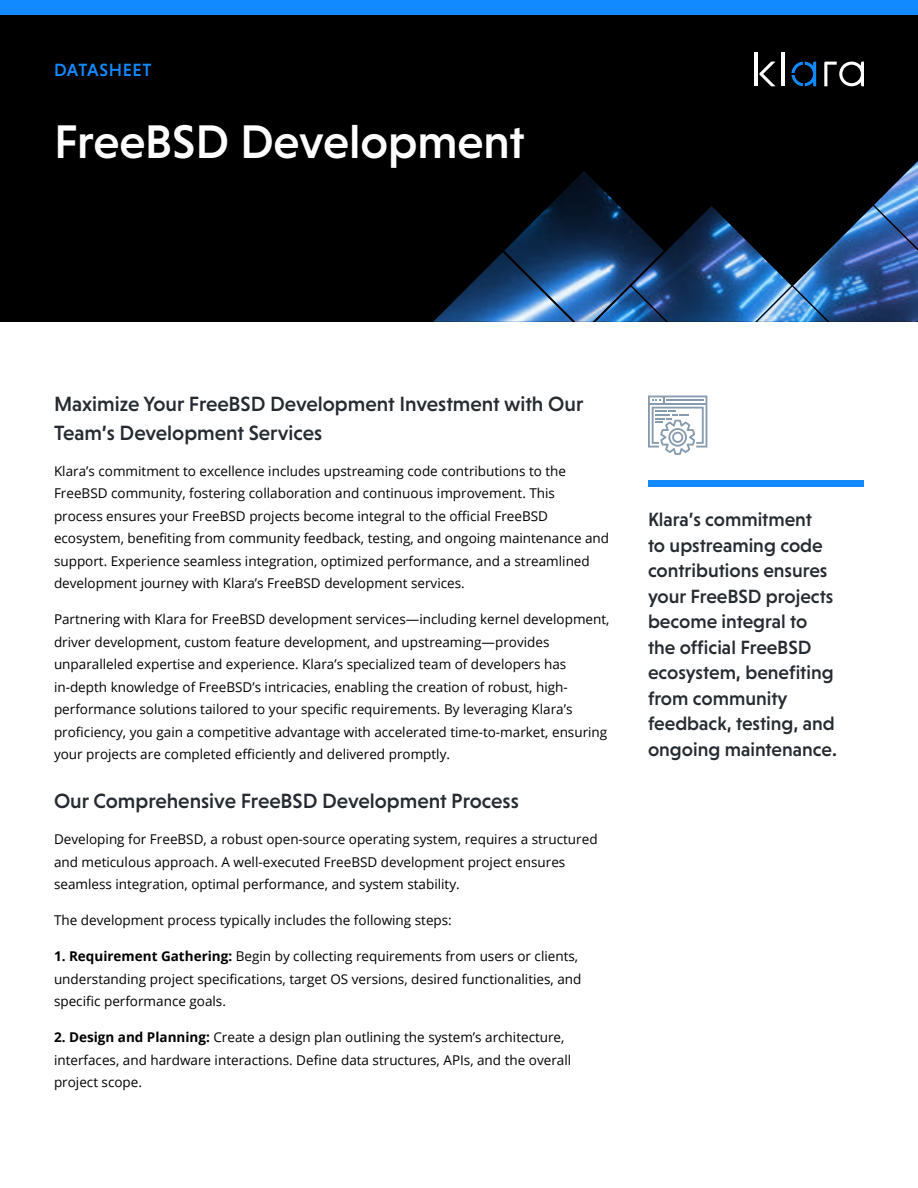
<style>
.page{position:relative;width:918px;height:1188px;background:#fff}
.page>*{position:absolute;margin:0;border:0;box-sizing:border-box;transform-origin:0 0}
.t1{font:500 48px "Niveau Grotesk";color:#fff}
.t2{font:500 21px/28.5px "Niveau Grotesk";color:#262b31}
.t3{font:500 19.5px/25.5px "Niveau Grotesk";color:#262b31}
.t4{font:500 18px "Niveau Grotesk";letter-spacing:.035em;color:#128aff}
.t5{font:13.5px/22.5px "Open Sans";color:#000}
.s1{font-weight:700}
</style>
<div class="page">
<div style="left:0;top:0;width:918px;height:322px;background:#000"></div>
<div style="left:0;top:0;width:918px;height:15px;background:#128aff"></div>
<svg style="left:791px;top:62px;width:25px;height:24px"></svg>
<hr style="left:782px;top:52px;width:3px;height:34px;background:#fff">
<hr style="left:754px;top:52px;width:4px;height:34px;background:#fff">
<svg style="left:759px;top:62px;width:16px;height:24px"></svg>
<svg style="left:824px;top:61px;width:40px;height:25px"></svg>
<svg style="left:648px;top:396px;width:59px;height:59px"></svg>
<div style="left:648px;top:480px;width:216px;height:7px;background:#128aff"></div>
<svg style="left:434px;top:161px;width:484px;height:161px"></svg>
<h3 class="t4" style="left:54px;top:60px;width:99px">DATASHEET</h3>
<h1 class="t1" style="left:54px;top:114px;width:472px">FreeBSD Development</h1>
<h2 class="t2" style="left:54px;top:390px;width:531px">Maximize Your FreeBSD Development Investment with Our<br>Team’s Development Services</h2>
<p class="t5" style="left:54px;top:459px;width:557px">Klara’s commitment to excellence includes upstreaming code contributions to the FreeBSD community, fostering collaboration and continuous improvement. This<br>process ensures your FreeBSD projects become integral to the official FreeBSD ecosystem, benefiting from community feedback, testing, and ongoing maintenance and support. Experience seamless integration, optimized performance, and a streamlined development journey with Klara’s FreeBSD development services.</p>
<p class="t5" style="left:54px;top:608px;width:557px">Partnering with Klara for FreeBSD development services—including kernel development, driver development, custom feature development, and upstreaming—provides unparalleled expertise and experience. Klara’s specialized team of developers has in-depth knowledge of FreeBSD’s intricacies, enabling the creation of robust, high&shy;performance solutions tailored to your specific requirements. By leveraging Klara’s proficiency, you gain a competitive advantage with accelerated time-to-market, ensuring your projects are completed efficiently and delivered promptly.</p>
<h2 class="t2" style="left:54px;top:786px;width:466px">Our Comprehensive FreeBSD Development Process</h2>
<p class="t5" style="left:54px;top:828px;width:545px">Developing for FreeBSD, a robust open-source operating system, requires a structured and meticulous approach. A well-executed FreeBSD development project ensures seamless integration, optimal performance, and system stability.</p>
<p class="t5" style="left:54px;top:909px;width:399px">The development process typically includes the following steps:</p>
<p class="t5" style="left:54px;top:945px;width:529px"><span class="s1">1. Requirement Gathering:</span> Begin by collecting requirements from users or clients, understanding project specifications, target OS versions, desired functionalities, and specific performance goals.</p>
<p class="t5" style="left:54px;top:1026px;width:519px"><span class="s1">2. Design and Planning:</span> Create a design plan outlining the system’s architecture, interfaces, and hardware interactions. Define data structures, APIs, and the overall project scope.</p>
<h3 class="t3" style="left:648px;top:506px;width:190px">Klara’s commitment<br>to upstreaming code contributions ensures your FreeBSD projects become integral to the official FreeBSD ecosystem, benefiting from community feedback, testing, and ongoing maintenance.</h3>
</div>
